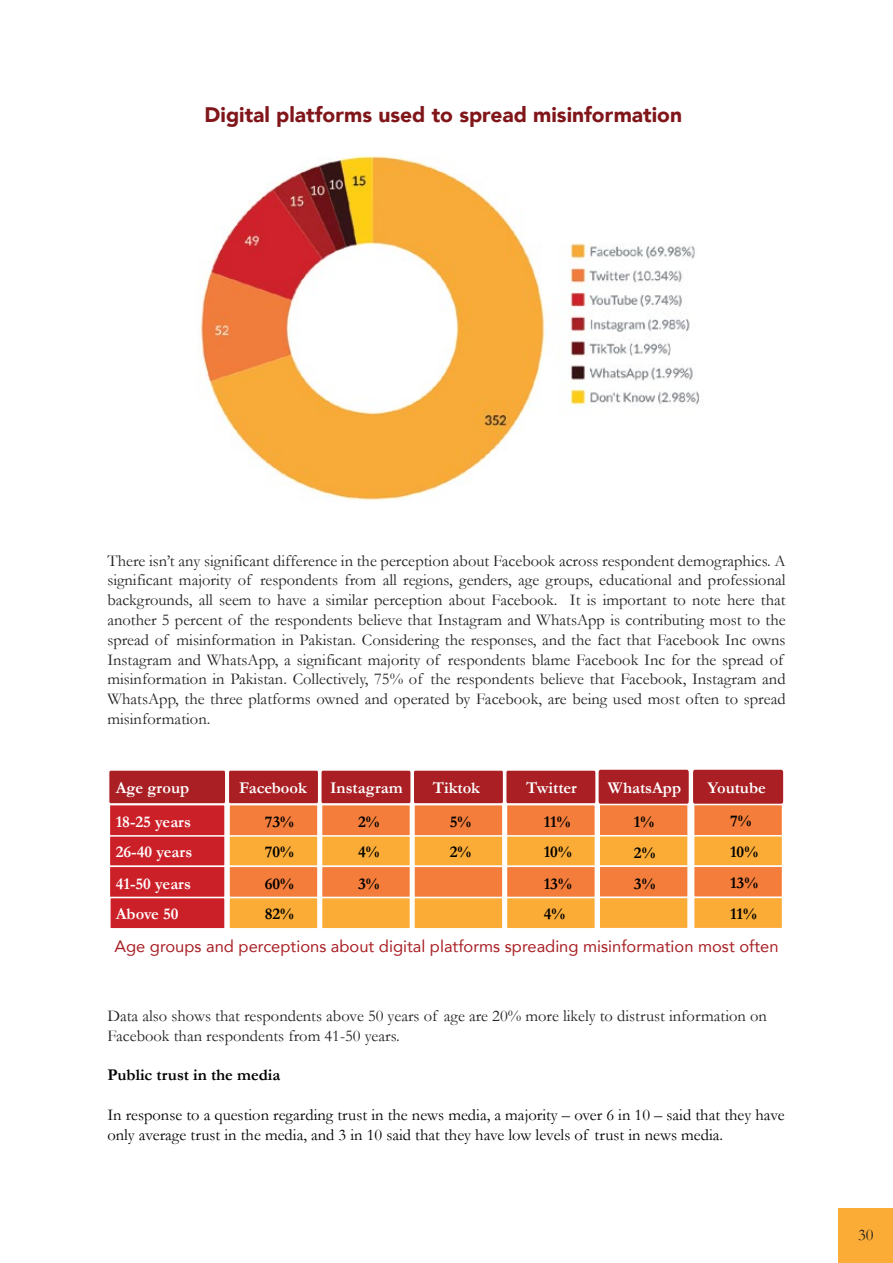
<style>
.page{position:relative;width:893px;height:1263px;background:#fff}
.page>*{position:absolute;margin:0;border:0;box-sizing:border-box;transform-origin:0 0}
.t1{font:900 21px "Avenir";color:#81161a}
.t2{font:16.5px/19.8px "Garamond";color:#231f20}
.t3{font:16.5px/19.8px "Garamond";color:#010101}
.t4{font:700 16.5px/30.9px "Garamond";color:#fff}
.t5{font:16.5px "Avenir";color:#a91f24}
.t6{font:700 16.5px/30.8px "Garamond";color:#000;text-align:justify}
.t7{font:700 16.5px "Garamond";color:#010101}
</style>
<div class="page">
<img style="left:200px;top:156px;width:500px;height:345px">
<div style="left:109px;top:834px;width:117px;height:33px;background:#cc2028;border:2px solid #fff"></div>
<div style="left:109px;top:865px;width:117px;height:33px;background:#cc2028;border:2px solid #fff"></div>
<div style="left:109px;top:804px;width:117px;height:33px;background:#cc2028;border:2px solid #fff"></div>
<div style="left:228px;top:834px;width:91px;height:33px;background:#fbac37;border:2px solid #fff"></div>
<div style="left:228px;top:865px;width:91px;height:33px;background:#f47d3b;border:2px solid #fff"></div>
<div style="left:228px;top:897px;width:91px;height:32px;background:#fbac37;border:2px solid #fff"></div>
<div style="left:228px;top:804px;width:91px;height:33px;background:#f47d3b;border:2px solid #fff"></div>
<div style="left:321px;top:834px;width:90px;height:33px;background:#fbac37;border:2px solid #fff"></div>
<div style="left:321px;top:865px;width:90px;height:33px;background:#f47d3b;border:2px solid #fff"></div>
<div style="left:321px;top:897px;width:90px;height:32px;background:#fbac37;border:2px solid #fff"></div>
<div style="left:321px;top:804px;width:90px;height:33px;background:#f47d3b;border:2px solid #fff"></div>
<div style="left:413px;top:834px;width:91px;height:33px;background:#fbac37;border:2px solid #fff"></div>
<div style="left:413px;top:865px;width:91px;height:33px;background:#f47d3b;border:2px solid #fff"></div>
<div style="left:413px;top:897px;width:91px;height:32px;background:#fbac37;border:2px solid #fff"></div>
<div style="left:413px;top:804px;width:91px;height:33px;background:#f47d3b;border:2px solid #fff"></div>
<div style="left:506px;top:834px;width:90px;height:33px;background:#fbac37;border:2px solid #fff"></div>
<div style="left:506px;top:865px;width:90px;height:33px;background:#f47d3b;border:2px solid #fff"></div>
<div style="left:506px;top:897px;width:90px;height:32px;background:#fbac37;border:2px solid #fff"></div>
<div style="left:506px;top:804px;width:90px;height:33px;background:#f47d3b;border:2px solid #fff"></div>
<div style="left:109px;top:897px;width:117px;height:32px;background:#cc2028;border:2px solid #fff"></div>
<div style="left:598px;top:834px;width:91px;height:33px;background:#fbac37;border:2px solid #fff"></div>
<div style="left:598px;top:865px;width:91px;height:33px;background:#f47d3b;border:2px solid #fff"></div>
<div style="left:598px;top:897px;width:91px;height:32px;background:#fbac37;border:2px solid #fff"></div>
<div style="left:598px;top:804px;width:91px;height:32px;background:#f47d3b;border:2px solid #fff"></div>
<svg style="left:109px;top:769px;width:674px;height:36px;background:#b2383d"></svg>
<div style="left:693px;top:834px;width:90px;height:33px;background:#fbac37;border:2px solid #fff"></div>
<div style="left:693px;top:865px;width:90px;height:33px;background:#f47d3b;border:2px solid #fff"></div>
<div style="left:693px;top:897px;width:90px;height:32px;background:#fbac37;border:2px solid #fff"></div>
<div style="left:693px;top:804px;width:90px;height:32px;background:#f47d3b;border:2px solid #fff"></div>
<div style="left:839px;top:1208px;width:54px;height:55px;background:#fbac37"></div>
<p class="t1" style="left:205px;top:97px;width:479px">Digital platforms used to spread misinformation</p>
<p class="t2" style="left:107px;top:550px;width:680px">There isn’t any significant difference in the perception about Facebook across respondent demographics. A significant majority of respondents from all regions, genders, age groups, educational and professional backgrounds, all seem to have a similar perception about Facebook. It is important to note here that another 5 percent of the respondents believe that Instagram and WhatsApp is contributing most to the spread of misinformation in Pakistan. Considering the responses, and the fact that Facebook Inc owns Instagram and WhatsApp, a significant majority of respondents blame Facebook Inc for the spread of misinformation in Pakistan. Collectively, 75% of the respondents believe that Facebook, Instagram and WhatsApp, the three platforms owned and operated by Facebook, are being used most often to spread misinformation.</p>
<p class="t4" style="left:526px;top:773px;width:52px">Twitter</p>
<p class="t4" style="left:708px;top:773px;width:60px">Youtube</p>
<p class="t4" style="left:239px;top:773px;width:69px">Facebook</p>
<p class="t4" style="left:330px;top:773px;width:74px">Instagram</p>
<p class="t4" style="left:433px;top:773px;width:49px">Tiktok</p>
<p class="t4" style="left:608px;top:773px;width:157px">WhatsAppDon’t know</p>
<p class="t6" style="left:265px;top:806px;width:31px">73% 70% 60% 82%</p>
<p class="t4" style="left:116px;top:771px;width:77px;line-height:33.6px">Age group<br>18-25 years</p>
<p class="t4" style="left:116px;top:837px;width:78px;text-align:justify">26-40 years 41-50 years Above 50</p>
<p class="t6" style="left:358px;top:806px;width:23px">2% 4% 3%</p>
<p class="t6" style="left:450px;top:807px;width:23px">5%<br>2%</p>
<p class="t6" style="left:544px;top:806px;width:30px">11% 10% 13% 4%</p>
<p class="t6" style="left:634px;top:806px;width:23px">1% 2% 3%</p>
<p class="t6" style="left:730px;top:806px;width:30px;text-align:left">7%<br>10%<br>13%<br>11%</p>
<p class="t5" style="left:114px;top:933px;width:666px">Age groups and perceptions about digital platforms spreading misinformation most often</p>
<p class="t2" style="left:107px;top:1005px;width:661px">Data also shows that respondents above 50 years of age are 20% more likely to distrust information on<br>Facebook than respondents from 41-50 years.</p>
<p class="t7" style="left:107px;top:1064px;width:175px">Public trust in the media</p>
<p class="t3" style="left:107px;top:1104px;width:679px">In response to a question regarding trust in the news media, a majority – over 6 in 10 – said that they have only average trust in the media, and 3 in 10 said that they have low levels of trust in news media.</p>
<p class="t2" style="left:858px;top:1224px;width:17px">30</p>
</div>
